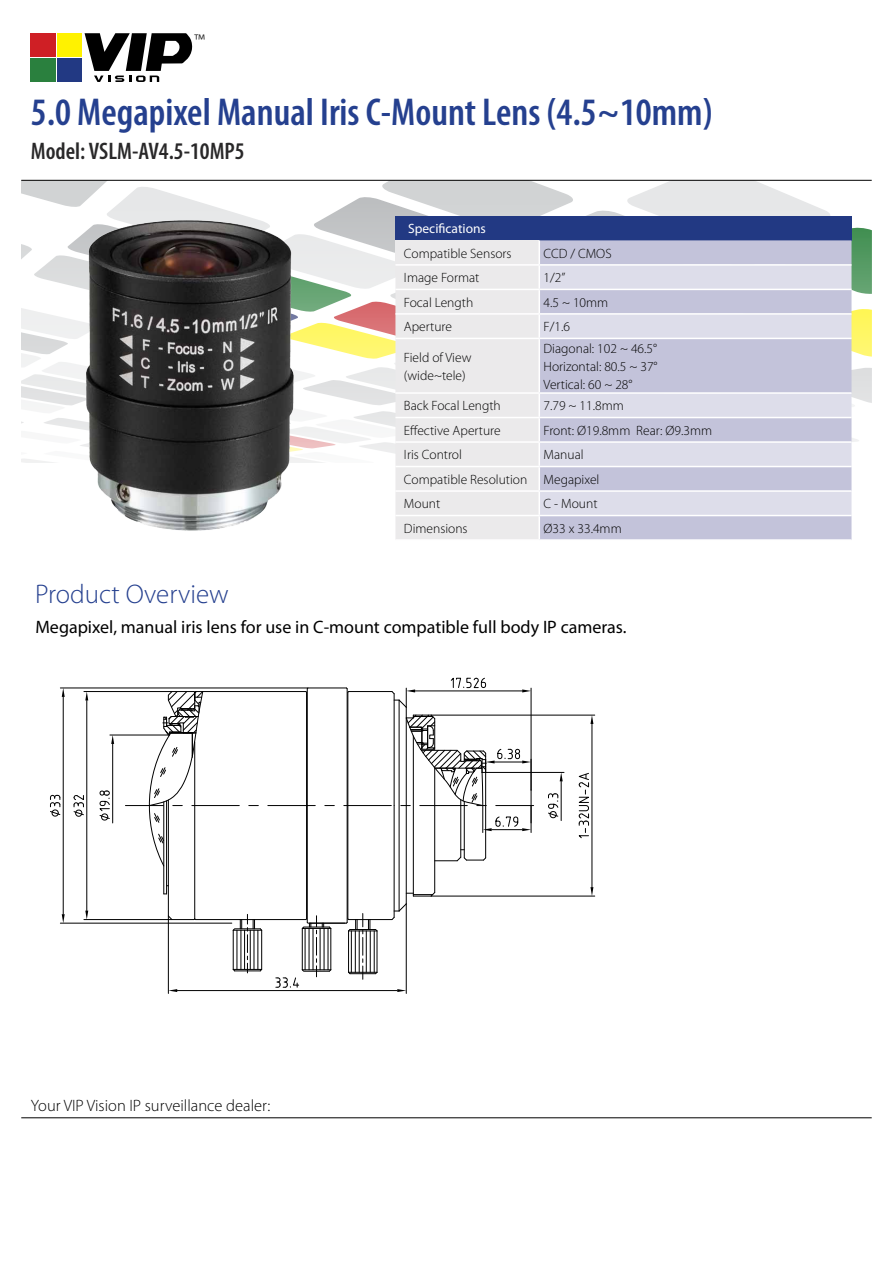
<style>
.page{position:relative;width:893px;height:1263px;background:#fff}
.page>*{position:absolute;margin:0;border:0;box-sizing:border-box;transform-origin:0 0}
.t1{font:600 condensed 39px "Myriad Pro";color:#25408f}
.t2{font:300 27px "Myriad Pro";color:#25408f}
.t3{font:600 condensed 24px "Myriad Pro";color:#292829}
.t4{font:300 18.6px "Myriad Pro";color:#000}
.t5{font:18px "Myriad Pro";color:#000}
.t6{font:300 16.5px "Myriad Pro";color:#000}
.t7{font:300 13.5px/18px "Myriad Pro";color:#000}
.t8{font:13.5px "Myriad Pro";color:#fff}
</style>
<div class="page">
<hr style="left:21px;top:1117px;width:851px;height:1px;background:#000">
<svg style="left:21px;top:181px;width:851px;height:359px"></svg>
<svg style="left:540px;top:266px;width:311px;height:249px;background:#d0d0e2"></svg>
<hr style="left:538px;top:240px;width:2px;height:24px;background:#fff">
<hr style="left:395px;top:264px;width:144px;height:2px;background:#fff">
<hr style="left:539px;top:264px;width:312px;height:2px;background:#fff">
<hr style="left:538px;top:266px;width:2px;height:23px;background:#fff">
<hr style="left:395px;top:289px;width:144px;height:1px;background:#fff">
<hr style="left:539px;top:289px;width:312px;height:1px;background:#fff">
<hr style="left:538px;top:290px;width:2px;height:23px;background:#fff">
<hr style="left:395px;top:313px;width:144px;height:2px;background:#fff">
<hr style="left:539px;top:313px;width:312px;height:2px;background:#fff">
<hr style="left:538px;top:315px;width:2px;height:23px;background:#fff">
<hr style="left:395px;top:338px;width:144px;height:1px;background:#fff">
<hr style="left:539px;top:338px;width:312px;height:1px;background:#fff">
<hr style="left:538px;top:339px;width:2px;height:53px;background:#fff">
<hr style="left:538px;top:394px;width:2px;height:23px;background:#fff">
<hr style="left:538px;top:418px;width:2px;height:23px;background:#fff">
<hr style="left:538px;top:443px;width:2px;height:23px;background:#fff">
<hr style="left:538px;top:467px;width:2px;height:23px;background:#fff">
<hr style="left:538px;top:492px;width:2px;height:23px;background:#fff">
<hr style="left:538px;top:516px;width:2px;height:23px;background:#fff">
<hr style="left:395px;top:392px;width:144px;height:2px;background:#fff">
<hr style="left:539px;top:392px;width:312px;height:2px;background:#fff">
<hr style="left:395px;top:417px;width:144px;height:1px;background:#fff">
<hr style="left:539px;top:417px;width:312px;height:1px;background:#fff">
<hr style="left:395px;top:441px;width:144px;height:2px;background:#fff">
<hr style="left:539px;top:441px;width:312px;height:2px;background:#fff">
<hr style="left:395px;top:466px;width:144px;height:1px;background:#fff">
<hr style="left:539px;top:466px;width:312px;height:1px;background:#fff">
<hr style="left:395px;top:490px;width:144px;height:2px;background:#fff">
<hr style="left:539px;top:490px;width:312px;height:2px;background:#fff">
<hr style="left:395px;top:515px;width:144px;height:1px;background:#fff">
<hr style="left:539px;top:515px;width:312px;height:1px;background:#fff">
<hr style="left:395px;top:539px;width:144px;height:2px;background:#fff">
<hr style="left:539px;top:539px;width:312px;height:2px;background:#fff">
<svg style="left:85px;top:33px;width:107px;height:49px"></svg>
<div style="left:31px;top:33px;width:25px;height:24px;background:#cf1f25"></div>
<div style="left:31px;top:58px;width:25px;height:24px;background:#2a803e"></div>
<div style="left:57px;top:33px;width:24px;height:24px;background:#fff200"></div>
<div style="left:57px;top:58px;width:24px;height:24px;background:#223983"></div>
<hr style="left:21px;top:180px;width:851px;height:1px;background:#000">
<img style="left:30px;top:216px;width:319px;height:319px">
<hr style="left:348px;top:692px;width:1px;height:113px;background:#000">
<hr style="left:394px;top:694px;width:1px;height:111px;background:#000">
<hr style="left:406px;top:707px;width:1px;height:98px;background:#000">
<hr style="left:347px;top:689px;width:1px;height:116px;background:#000">
<hr style="left:306px;top:692px;width:1px;height:113px;background:#000">
<hr style="left:307px;top:689px;width:1px;height:116px;background:#000">
<hr style="left:399px;top:700px;width:1px;height:211px;background:#000">
<hr style="left:431px;top:715px;width:164px;height:1px;background:#000">
<hr style="left:431px;top:896px;width:164px;height:1px;background:#000">
<hr style="left:592px;top:724px;width:1px;height:163px;background:#000">
<svg style="left:590px;top:715px;width:3px;height:9px"></svg>
<svg style="left:590px;top:887px;width:3px;height:9px"></svg>
<svg style="left:578px;top:773px;width:12px;height:65px"></svg>
<hr style="left:84px;top:691px;width:88px;height:1px;background:#000">
<hr style="left:84px;top:919px;width:88px;height:1px;background:#000">
<hr style="left:87px;top:700px;width:1px;height:211px;background:#000">
<svg style="left:85px;top:691px;width:3px;height:9px"></svg>
<svg style="left:85px;top:911px;width:3px;height:8px"></svg>
<svg style="left:73px;top:795px;width:11px;height:22px"></svg>
<hr style="left:60px;top:688px;width:248px;height:1px;background:#000">
<hr style="left:60px;top:923px;width:172px;height:1px;background:#000">
<hr style="left:63px;top:697px;width:1px;height:217px;background:#000">
<svg style="left:62px;top:688px;width:3px;height:9px"></svg>
<svg style="left:62px;top:914px;width:3px;height:9px"></svg>
<svg style="left:50px;top:795px;width:11px;height:22px"></svg>
<hr style="left:531px;top:688px;width:1px;height:102px;background:#000">
<hr style="left:415px;top:691px;width:107px;height:1px;background:#000">
<svg style="left:522px;top:689px;width:9px;height:3px"></svg>
<svg style="left:450px;top:677px;width:36px;height:11px"></svg>
<hr style="left:168px;top:916px;width:1px;height:77px;background:#000">
<hr style="left:406px;top:904px;width:1px;height:89px;background:#000">
<hr style="left:177px;top:990px;width:220px;height:1px;background:#000">
<svg style="left:168px;top:989px;width:9px;height:3px"></svg>
<hr style="left:125px;top:805px;width:38px;height:1px;background:#000">
<hr style="left:192px;top:805px;width:47px;height:1px;background:#000">
<hr style="left:268px;top:805px;width:47px;height:1px;background:#000">
<hr style="left:344px;top:805px;width:47px;height:1px;background:#000">
<hr style="left:496px;top:805px;width:38px;height:1px;background:#000">
<hr style="left:195px;top:919px;width:111px;height:1px;background:#000">
<hr style="left:163px;top:802px;width:1px;height:92px;background:#000">
<hr style="left:166px;top:801px;width:1px;height:93px;background:#000">
<hr style="left:194px;top:742px;width:1px;height:177px;background:#000">
<hr style="left:168px;top:800px;width:1px;height:116px;background:#000">
<hr style="left:110px;top:735px;width:58px;height:1px;background:#000">
<hr style="left:112px;top:744px;width:1px;height:79px;background:#000">
<svg style="left:111px;top:735px;width:3px;height:9px"></svg>
<svg style="left:99px;top:790px;width:11px;height:31px"></svg>
<svg style="left:168px;top:915px;width:28px;height:5px"></svg>
<svg style="left:232px;top:914px;width:31px;height:59px"></svg>
<hr style="left:348px;top:805px;width:1px;height:114px;background:#000">
<hr style="left:394px;top:805px;width:1px;height:112px;background:#000">
<hr style="left:406px;top:805px;width:1px;height:99px;background:#000">
<hr style="left:413px;top:736px;width:1px;height:160px;background:#000">
<hr style="left:434px;top:768px;width:1px;height:124px;background:#000">
<hr style="left:460px;top:800px;width:1px;height:57px;background:#000">
<hr style="left:485px;top:805px;width:1px;height:53px;background:#000">
<hr style="left:464px;top:801px;width:1px;height:57px;background:#000">
<hr style="left:347px;top:805px;width:1px;height:117px;background:#000">
<hr style="left:307px;top:805px;width:1px;height:117px;background:#000">
<hr style="left:306px;top:805px;width:1px;height:114px;background:#000">
<hr style="left:486px;top:772px;width:78px;height:1px;background:#000">
<hr style="left:561px;top:781px;width:1px;height:39px;background:#000">
<svg style="left:560px;top:772px;width:3px;height:9px"></svg>
<svg style="left:548px;top:793px;width:11px;height:25px"></svg>
<svg style="left:276px;top:903px;width:131px;height:89px"></svg>
<svg style="left:406px;top:892px;width:29px;height:5px"></svg>
<svg style="left:435px;top:856px;width:51px;height:5px"></svg>
<hr style="left:195px;top:691px;width:111px;height:1px;background:#000">
<svg style="left:143px;top:691px;width:60px;height:176px"></svg>
<hr style="left:349px;top:691px;width:43px;height:1px;background:#000">
<svg style="left:305px;top:687px;width:44px;height:6px"></svg>
<svg style="left:391px;top:688px;width:24px;height:20px"></svg>
<svg style="left:401px;top:714px;width:131px;height:118px"></svg>
<h3 class="t4" style="left:194px;top:30px;width:13px">™</h3>
<h1 class="t1" style="left:31px;top:88px;width:683px">5.0 Megapixel Manual Iris C-Mount Lens (4.5~10mm)</h1>
<h3 class="t3" style="left:31px;top:136px;width:215px">Model: VSLM-AV4.5-10MP5</h3>
<p class="t8" style="left:408px;top:220px;width:79px">Specifications</p>
<p class="t7" style="left:404px;top:244px;width:109px">Compatible Sensors</p>
<p class="t7" style="left:543px;top:244px;width:70px">CCD / CMOS</p>
<p class="t7" style="left:404px;top:269px;width:77px">Image Format</p>
<p class="t7" style="left:543px;top:269px;width:23px">1/2”</p>
<p class="t7" style="left:404px;top:293px;width:71px">Focal Length</p>
<p class="t7" style="left:543px;top:293px;width:66px">4.5 ~ 10mm</p>
<p class="t7" style="left:404px;top:318px;width:49px">Aperture</p>
<p class="t7" style="left:543px;top:318px;width:28px">F/1.6</p>
<p class="t7" style="left:404px;top:348px;width:69px">Field of View (wide~tele)</p>
<p class="t7" style="left:543px;top:339px;width:116px;text-align:justify">Diagonal: 102 ~ 46.5° Horizontal: 80.5 ~ 37° Vertical: 60 ~ 28°</p>
<p class="t7" style="left:404px;top:397px;width:98px">Back Focal Length</p>
<p class="t7" style="left:543px;top:397px;width:82px">7.79 ~ 11.8mm</p>
<p class="t7" style="left:404px;top:421px;width:98px">Effective Aperture</p>
<p class="t7" style="left:543px;top:421px;width:170px">Front: Ø19.8mm Rear: Ø9.3mm</p>
<p class="t7" style="left:404px;top:446px;width:60px">Iris Control</p>
<p class="t7" style="left:404px;top:442px;width:197px;line-height:24.5px;text-indent:140px">Manual<br>Compatible Resolution Megapixel<br>Mount</p>
<p class="t7" style="left:543px;top:495px;width:55px">C - Mount</p>
<h2 class="t2" style="left:35px;top:578px;width:195px">Product Overview</h2>
<p class="t7" style="left:404px;top:519px;width:65px">Dimensions</p>
<p class="t7" style="left:543px;top:519px;width:80px">Ø33 x 33.4mm</p>
<h3 class="t5" style="left:35px;top:616px;width:593px">Megapixel, manual iris lens for use in C-mount compatible full body IP cameras.</h3>
<p class="t6" style="left:31px;top:1095px;width:241px">Your VIP Vision IP surveillance dealer:</p>
</div>
